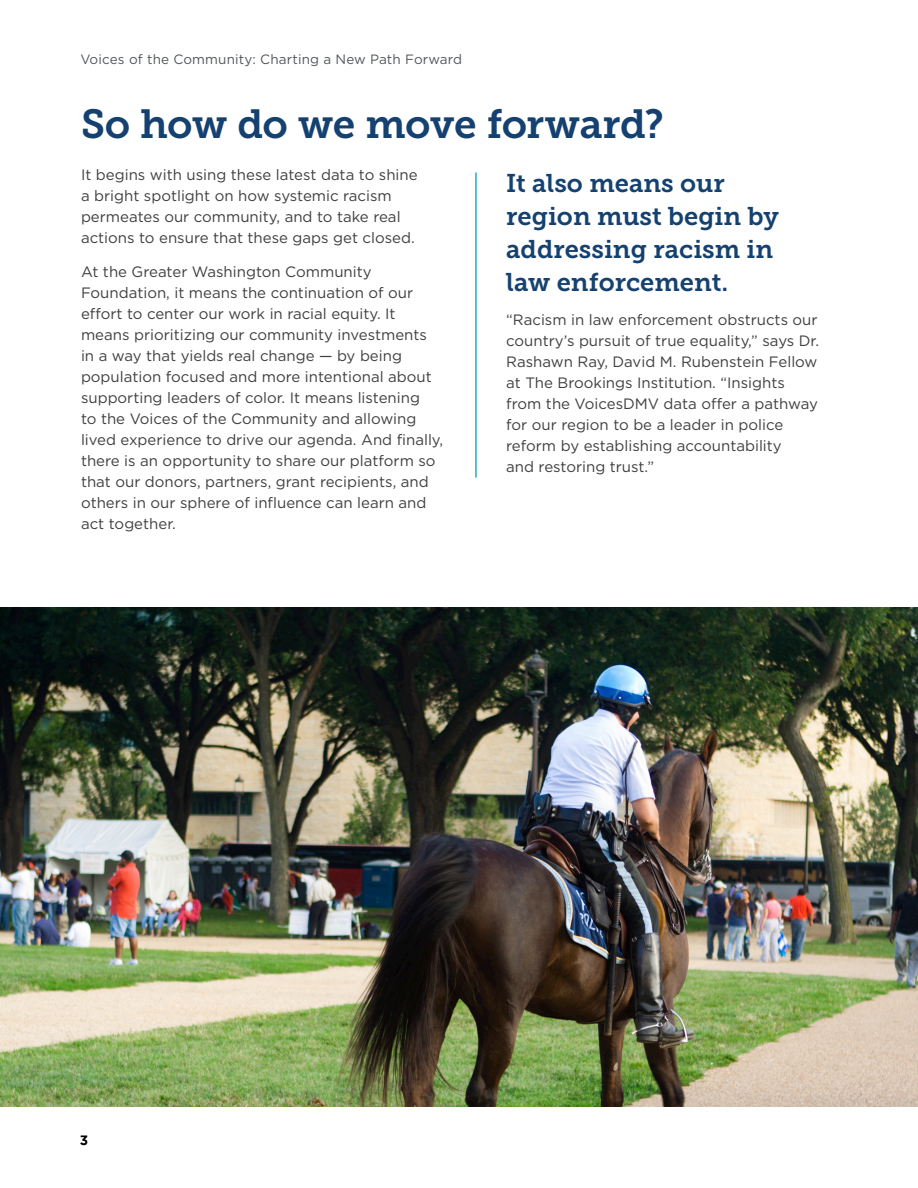
<style>
.page{position:relative;width:918px;height:1188px;background:#fff}
.page>*{position:absolute;margin:0;border:0;box-sizing:border-box;transform-origin:0 0}
.subhead_level_2{font:40.5px "Museo Slab 700";letter-spacing:-.01em;color:#154170}
.WhiteQuote{font:25.5px/33px "Museo Slab 700";color:#154170}
.body{font:15px/21px "Gotham";color:#3f3f3f}
.t1{font:13.5px "Gotham";letter-spacing:.01em;color:#535759}
.t2{font:700 13.5px "Gotham";color:#000}
</style>
<div class="page">
<img style="left:0;top:608px;width:918px;height:499px">
<hr style="left:475px;top:172px;width:2px;height:306px;background:#28abbb">
<p class="t1" style="left:80px;top:52px;width:383px">Voices of the Community: Charting a New Path Forward</p>
<p class="subhead_level_2" style="left:81px;top:101px;width:585px">So how do we move forward?</p>
<p class="body" style="left:81px;top:164px;width:338px">It begins with using these latest data to shine a bright spotlight on how systemic racism permeates our community, and to take real actions to ensure that these gaps get closed.</p>
<p class="body" style="left:81px;top:261px;width:364px">At the Greater Washington Community Foundation, it means the continuation of our effort to center our work in racial equity. It means prioritizing our community investments in a way that yields real change — by being population focused and more intentional about supporting leaders of color. It means listening<br>to the Voices of the Community and allowing lived experience to drive our agenda. And finally, there is an opportunity to share our platform so that our donors, partners, grant recipients, and others in our sphere of influence can learn and act together.</p>
<p class="WhiteQuote" style="left:506px;top:166px;width:274px">It also means our region must begin by addressing racism in law enforcement.</p>
<p class="body" style="left:506px;top:309px;width:314px">“Racism in law enforcement obstructs our country’s pursuit of true equality,” says Dr.<br>Rashawn Ray, David M. Rubenstein Fellow at The Brookings Institution. “Insights from the VoicesDMV data offer a pathway for our region to be a leader in police reform by establishing accountability<br>and restoring trust.”</p>
<p class="t2" style="left:80px;top:1132px;width:10px">3</p>
</div>
